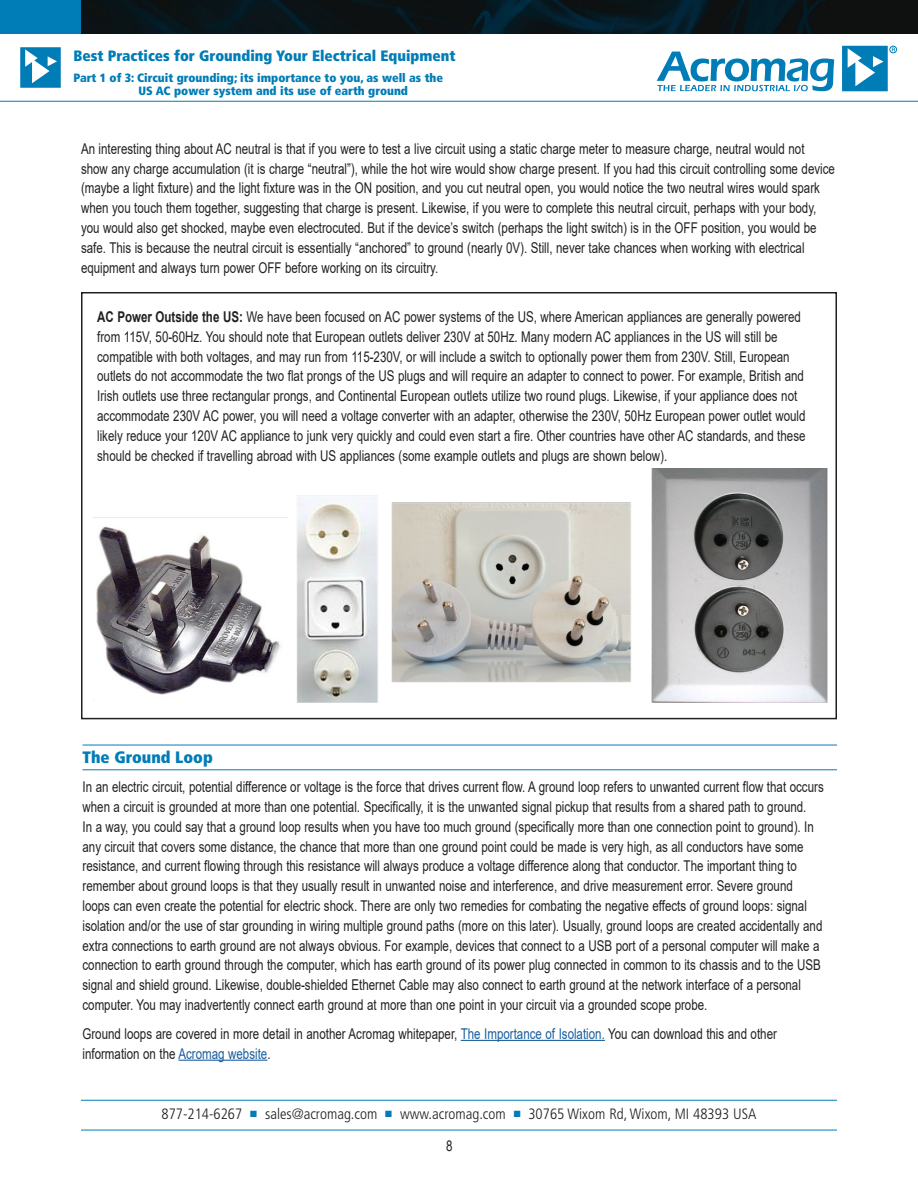
<style>
.page{position:relative;width:918px;height:1188px;background:#fff}
.page>*{position:absolute;margin:0;border:0;box-sizing:border-box;transform-origin:0 0}
.Subhead_Ruled{font:900 condensed 16.5px "Frutiger";color:#007cb6}
.t1{font:300 condensed 15px "Frutiger";color:#231f20}
.t2{font:900 condensed 15px "Frutiger";color:#007cb6}
.Bodytext{font:14.85px/19.8px "Arial";color:#231f20;scale:.78 1}
.t3{font:900 condensed 12px/13.5px "Frutiger";color:#007cb6}
.s1{font-weight:700}
.s2{color:#175d9e}
.s3{color:#007cb6}
</style>
<div class="page">
<img style="left:81px;top:0;width:837px;height:34px">
<div style="left:0;top:0;width:81px;height:33px;background:#007cb6"></div>
<div style="left:81px;top:292px;width:756px;height:427px;border:2px solid #231f20"></div>
<img style="left:94px;top:468px;width:734px;height:234px">
<div style="left:94px;top:699px;width:193px;height:6px;background:#fff"></div>
<svg style="left:285px;top:510px;width:7px;height:192px"></svg>
<hr style="left:82px;top:745px;width:755px;height:1px;background:#007cb6">
<hr style="left:82px;top:769px;width:755px;height:1px;background:#007cb6">
<hr style="left:461px;top:1040px;width:144px;height:1px;background:#175d9e">
<hr style="left:178px;top:1060px;width:89px;height:1px;background:#175d9e">
<hr style="left:81px;top:1100px;width:756px;height:1px;background:#007cb6">
<hr style="left:81px;top:1130px;width:756px;height:1px;background:#007cb6">
<hr style="left:0;top:101px;width:918px;height:1px;background:#007cb6">
<div style="left:890px;top:46px;width:7px;height:7px;border:1px solid #007cb6;border-radius:50%"></div>
<svg style="left:842px;top:46px;width:53px;height:45px"></svg>
<svg style="left:657px;top:52px;width:177px;height:39px"></svg>
<svg style="left:20px;top:47px;width:41px;height:41px"></svg>
<p class="t2" style="left:73px;top:46px;width:384px">Best Practices for Grounding Your Electrical Equipment</p>
<p class="t3" style="left:138px;top:71px;width:306px;text-indent:-65px">Part 1 of 3: Circuit grounding; its importance to you, as well as the<br>US AC power system and its use of earth ground</p>
<p class="Bodytext" style="left:81px;top:139px;width:968px">An interesting thing about AC neutral is that if you were to test a live circuit using a static charge meter to measure charge, neutral would not show any charge accumulation (it is charge “neutral”), while the hot wire would show charge present. If you had this circuit controlling some device (maybe a light fixture) and the light fixture was in the ON position, and you cut neutral open, you would notice the two neutral wires would spark when you touch them together, suggesting that charge is present. Likewise, if you were to complete this neutral circuit, perhaps with your body, you would also get shocked, maybe even electrocuted. But if the device’s switch (perhaps the light switch) is in the OFF position, you would be safe. This is because the neutral circuit is essentially “anchored” to ground (nearly 0V). Still, never take chances when working with electrical equipment and always turn power OFF before working on its circuitry.</p>
<p class="Bodytext" style="left:97px;top:307px;width:910px"><span class="s1">AC Power Outside the US:</span> We have been focused on AC power systems of the US, where American appliances are generally powered from 115V, 50-60Hz. You should note that European outlets deliver 230V at 50Hz. Many modern AC appliances in the US will still be compatible with both voltages, and may run from 115-230V, or will include a switch to optionally power them from 230V. Still, European outlets do not accommodate the two flat prongs of the US plugs and will require an adapter to connect to power. For example, British and Irish outlets use three rectangular prongs, and Continental European outlets utilize two round plugs. Likewise, if your appliance does not accommodate 230V AC power, you will need a voltage converter with an adapter, otherwise the 230V, 50Hz European power outlet would likely reduce your 120V AC appliance to junk very quickly and could even start a fire. Other countries have other AC standards, and these should be checked if travelling abroad with US appliances (some example outlets and plugs are shown below).</p>
<p class="Subhead_Ruled" style="left:82px;top:748px;width:132px">The Ground Loop</p>
<p class="Bodytext" style="left:82px;top:777px;width:952px">In an electric circuit, potential difference or voltage is the force that drives current flow. A ground loop refers to unwanted current flow that occurs when a circuit is grounded at more than one potential. Specifically, it is the unwanted signal pickup that results from a shared path to ground.<br>In a way, you could say that a ground loop results when you have too much ground (specifically more than one connection point to ground). In any circuit that covers some distance, the chance that more than one ground point could be made is very high, as all conductors have some resistance, and current flowing through this resistance will always produce a voltage difference along that conductor. The important thing to remember about ground loops is that they usually result in unwanted noise and interference, and drive measurement error. Severe ground loops can even create the potential for electric shock. There are only two remedies for combating the negative effects of ground loops: signal isolation and/or the use of star grounding in wiring multiple ground paths (more on this later). Usually, ground loops are created accidentally and extra connections to earth ground are not always obvious. For example, devices that connect to a USB port of a personal computer will make a connection to earth ground through the computer, which has earth ground of its power plug connected in common to its chassis and to the USB signal and shield ground. Likewise, double-shielded Ethernet Cable may also connect to earth ground at the network interface of a personal computer. You may inadvertently connect earth ground at more than one point in your circuit via a grounded scope probe.</p>
<p class="Bodytext" style="left:82px;top:1024px;width:892px">Ground loops are covered in more detail in another Acromag whitepaper, <span class="s2">The Importance of Isolation.</span> You can download this and other information on the <span class="s2">Acromag website</span>.</p>
<p class="t1" style="left:161px;top:1105px;width:597px">877-214-6267 <span class="s3">■</span> sales@acromag.com <span class="s3">■</span> www.acromag.com <span class="s3">■</span> 30765 Wixom Rd, Wixom, MI 48393 USA</p>
<p class="Bodytext" style="left:446px;top:1136px;width:10px">8</p>
</div>
